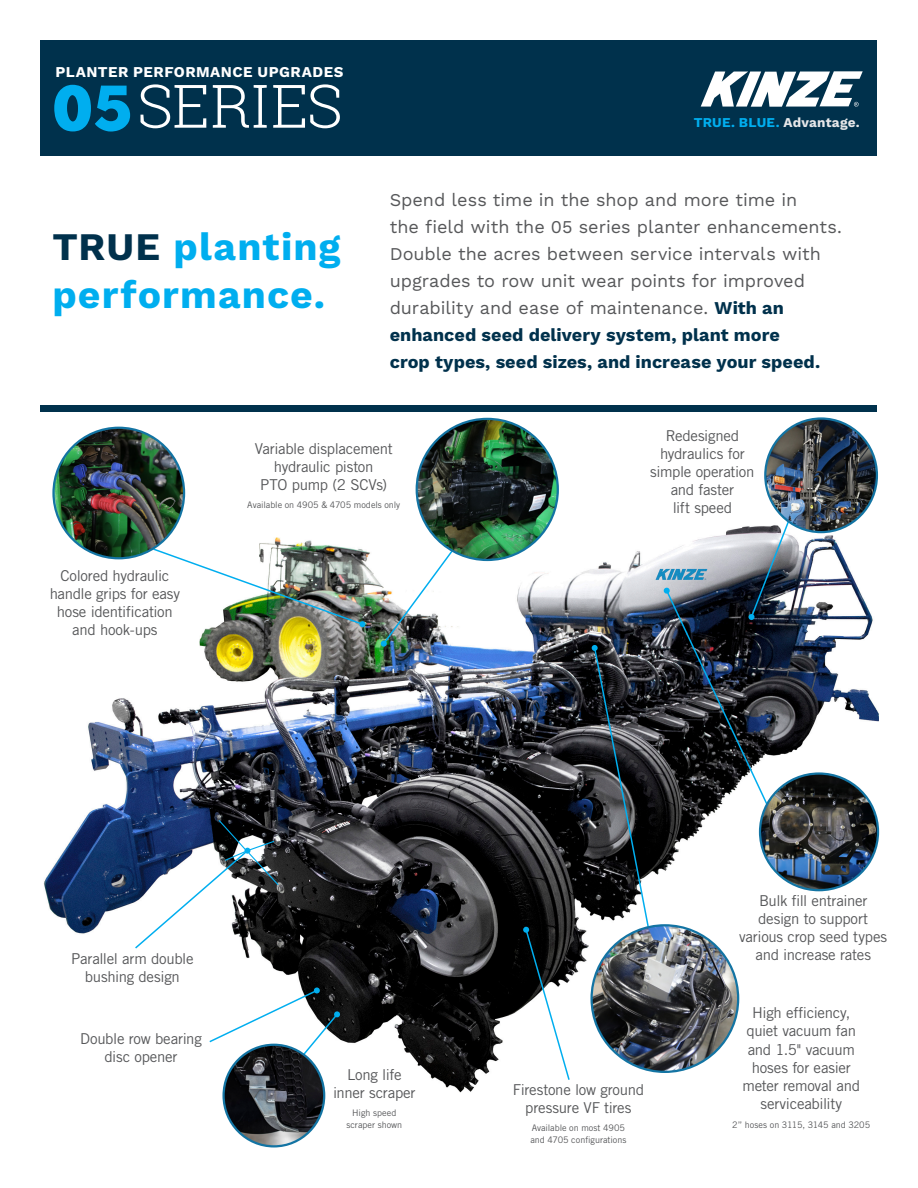
<style>
.page{position:relative;width:918px;height:1188px;background:#fff}
.page>*{position:absolute;margin:0;border:0;box-sizing:border-box;transform-origin:0 0}
.Eyebrow_-_Product_nu{font:300 60px "Roboto Slab";color:#fff}
.Main_Content_Headlin{font:700 39px/48px "Work Sans";letter-spacing:.03em;color:#00aeef}
.Main_Feature_Copy_Gr{font:18px/27px "Work Sans";letter-spacing:-.005em;color:#57585a}
.Callout_paragraph{font:15px/18px "Trade Gothic LT Std";letter-spacing:-.02em;color:#57585a;text-align:center}
.Eyebrow___Kinze_Feat{font:700 15px "Work Sans";letter-spacing:.03em;color:#fff}
.Intro_Headline{font:700 13.5px "Work Sans";letter-spacing:.015em;color:#00aeef}
.Callout_paragraph-2{font:9px/11.6px "Trade Gothic LT Std";color:#57585a}
.s1{font-family:"Chunk Five Ex";font-weight:400;font-size:64.5px;color:#00aeef}
.s2{color:#00314c}
.s3{color:#e6e7e9}
.s4{font-weight:700;color:#00314c}
</style>
<div class="page">
<img style="left:43px;top:500px;width:837px;height:600px">
<svg style="left:523px;top:927px;width:48px;height:155px"></svg>
<svg style="left:381px;top:540px;width:80px;height:107px"></svg>
<svg style="left:208px;top:988px;width:132px;height:104px"></svg>
<svg style="left:593px;top:483px;width:214px;height:498px"></svg>
<svg style="left:133px;top:819px;width:147px;height:131px"></svg>
<img style="left:152px;top:547px;width:212px;height:79px">
<div style="left:359px;top:621px;width:7px;height:6px;background:#00aeef;border-radius:3px"></div>
<div style="left:40px;top:40px;width:838px;height:116px;background:#00314c"></div>
<svg style="left:701px;top:71px;width:162px;height:36px"></svg>
<div style="left:40px;top:405px;width:838px;height:7px;background:#00314c"></div>
<img style="left:417px;top:419px;width:141px;height:141px;border-radius:71px">
<img style="left:54px;top:428px;width:130px;height:130px;border-radius:65px">
<img style="left:765px;top:420px;width:112px;height:112px">
<div style="left:764px;top:417px;width:114px;height:116px;border:2px solid #1374a3;border-radius:50%"></div>
<img style="left:760px;top:774px;width:118px;height:116px">
<div style="left:759px;top:772px;width:120px;height:119px;border:2px solid #1374a3;border-radius:50%"></div>
<img style="left:592px;top:925px;width:146px;height:147px;border-radius:73px">
<img style="left:224px;top:1045px;width:100px;height:101px">
<div style="left:222px;top:1044px;width:103px;height:104px;border:2px solid #1374a3;border-radius:50%"></div>
<p class="Eyebrow___Kinze_Feat" style="left:56px;top:63px;width:290px">PLANTER PERFORMANCE UPGRADES</p>
<p class="Eyebrow_-_Product_nu" style="left:53px;top:65px;width:291px"><span class="s1">05</span> SERIES</p>
<p class="Main_Content_Headlin" style="left:52px;top:225px;width:290px"><span class="s2">TRUE</span> planting performance.</p>
<p class="Intro_Headline" style="left:694px;top:115px;width:167px">TRUE. BLUE. <span class="s3">Advantage.</span></p>
<p class="Main_Feature_Copy_Gr" style="left:390px;top:187px;width:454px">Spend less time in the shop and more time in<br>the field with the 05 series planter enhancements.<br>Double the acres between service intervals with upgrades to row unit wear points for improved durability and ease of maintenance. <span class="s4">With an enhanced seed delivery system, plant more<br>crop types, seed sizes, and increase your speed.</span></p>
<p class="Callout_paragraph" style="left:50px;top:567px;width:132px">Colored hydraulic handle grips for easy hose identification and hook-ups</p>
<p class="Callout_paragraph" style="left:255px;top:439px;width:140px">Variable displacement hydraulic piston<br>PTO pump (2 SCVs)</p>
<p class="Callout_paragraph-2" style="left:247px;top:499px;width:154px">Available on 4905 &amp; 4705 models only</p>
<p class="Callout_paragraph" style="left:650px;top:427px;width:106px">Redesigned hydraulics for simple operation and faster<br>lift speed</p>
<p class="Callout_paragraph" style="left:71px;top:950px;width:124px">Parallel arm double bushing design</p>
<p class="Callout_paragraph" style="left:80px;top:1029px;width:123px">Double row bearing disc opener</p>
<p class="Callout_paragraph" style="left:333px;top:1065px;width:84px">Long life inner scraper</p>
<p class="Callout_paragraph-2" style="left:346px;top:1107px;width:57px;text-align:center">High speed scraper shown</p>
<p class="Callout_paragraph" style="left:513px;top:1081px;width:133px">Firestone low ground pressure VF tires</p>
<p class="Callout_paragraph-2" style="left:530px;top:1122px;width:98px">Available on most 4905 and 4705 configurations</p>
<p class="Callout_paragraph" style="left:739px;top:892px;width:150px">Bulk fill entrainer design to support various crop seed types and increase rates</p>
<p class="Callout_paragraph" style="left:747px;top:1004px;width:111px">High efficiency, quiet vacuum fan</p>
<p class="Callout_paragraph" style="left:742px;top:1041px;width:119px">and 1.5" vacuum hoses for easier meter removal and serviceability</p>
<p class="Callout_paragraph-2" style="left:732px;top:1118px;width:139px">2” hoses on 3115, 3145 and 3205</p>
</div>
